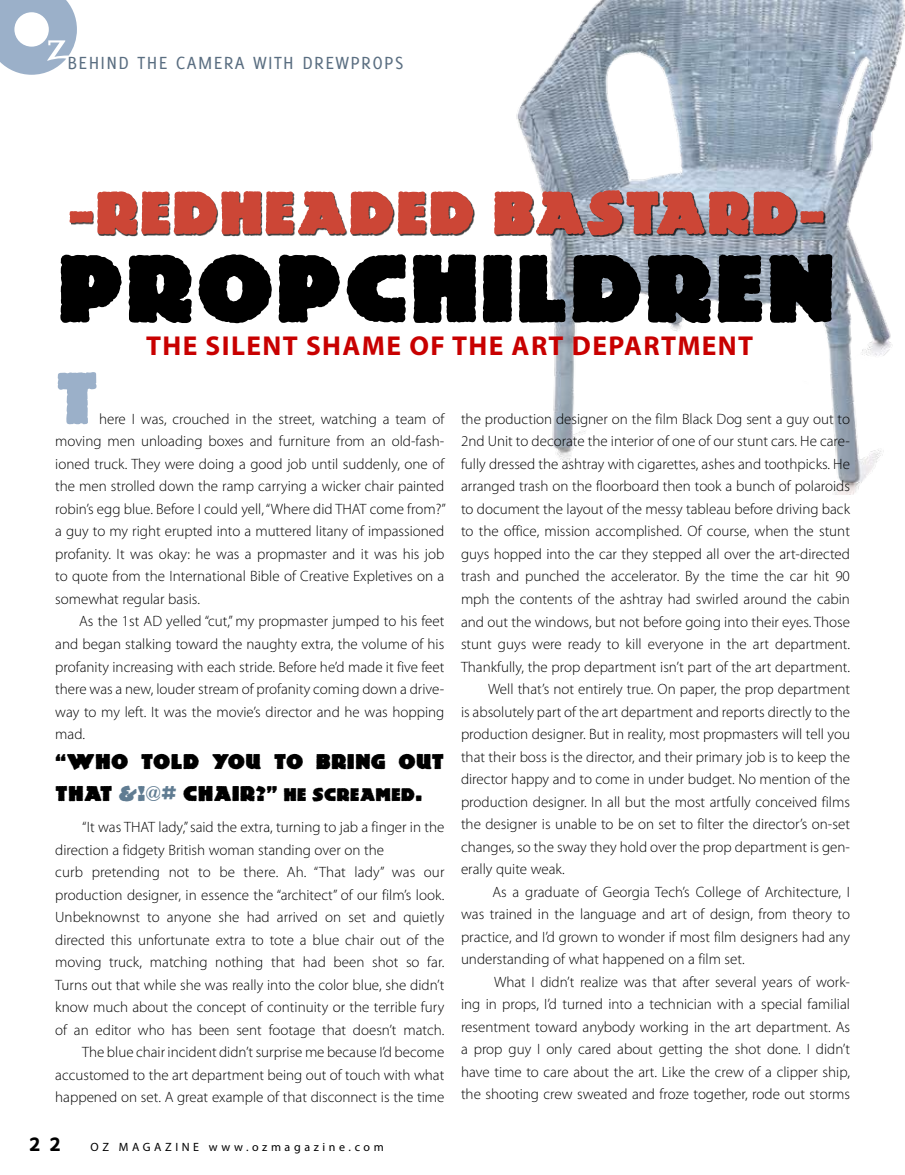
<style>
.page{position:relative;width:905px;height:1175px;background:#fff}
.page>*{position:absolute;margin:0;border:0;box-sizing:border-box;transform-origin:0 0}
.t1{font:93.9px "Publicity Gothic ICG Solid";color:#000}
.t2{font:72px "Publicity Gothic ICG Solid";color:#9bb0c9}
.t3{font:59.25px "Publicity Gothic ICG Solid";color:#cc4636}
.t4{font:700 27.45px "Myriad Pro";letter-spacing:.05em;color:#c80000}
.t5{font:700 27px "Delicious";color:#000}
.t6{font:21px/31.5px "Publicity Gothic ICG Solid";color:#000}
.t7{font:19.35px "Delicious Small Caps";letter-spacing:.07em;color:#5a6e81}
.t8{font:300 15px/22.5px "Myriad Pro";color:#000;text-align:justify}
.t9{font:12px "Myriad Pro";letter-spacing:.3em;color:#000}
.s1{color:#607c92}
.s2{font-size:18px}
</style>
<div class="page">
<img style="left:516px;top:0;width:388px;height:494px">
<svg style="left:0;top:0;width:77px;height:75px"></svg>
<div style="left:71px;top:192px;width:754px;height:45px;background:#000;opacity:.75"></div>
<p class="t7" style="left:68px;top:52px;width:337px">BEHIND THE CAMERA WITH DREWPROPS</p>
<h3 class="t3" style="left:67px;top:173px;width:759px">-REDHEADED BASTARD-</h3>
<h1 class="t1" style="left:57px;top:225px;width:779px">PROPCHILDREN</h1>
<h3 class="t4" style="left:146px;top:328px;width:603px">THE SILENT SHAME OF THE ART DEPARTMENT</h3>
<h2 class="t2" style="left:55px;top:349px;width:45px">T</h2>
<p class="t8" style="left:55px;top:407px;width:392px;text-indent:44px">here I was, crouched in the street, watching a team of moving men unloading boxes and furniture from an old-fash&shy;ioned truck. They were doing a good job until suddenly, one of the men strolled down the ramp carrying a wicker chair painted robin’s egg blue. Before I could yell, “Where did THAT come from?” a guy to my right erupted into a muttered litany of impassioned profanity. It was okay: he was a propmaster and it was his job to quote from the International Bible of Creative Expletives on a somewhat regular basis.</p>
<p class="t8" style="left:55px;top:610px;width:390px;text-indent:24px">As the 1st AD yelled “cut,” my propmaster jumped to his feet and began stalking toward the naughty extra, the volume of his profanity increasing with each stride. Before he’d made it five feet there was a new, louder stream of profanity coming down a drive&shy;way to my left. It was the movie’s director and he was hopping mad.</p>
<h3 class="t6" style="left:55px;top:744px;width:389px">“WHO TOLD YOU TO BRING OUT<br>THAT <span class="s1">&amp;!@#</span> CHAIR?” <span class="s2">HE SCREAMED.</span></h3>
<p class="t8" style="left:82px;top:815px;width:363px">“It was THAT lady,” said the extra, turning to jab a finger in the</p>
<p class="t8" style="left:55px;top:838px;width:330px">direction a fidgety British woman standing over on the</p>
<p class="t8" style="left:55px;top:860px;width:391px">curb pretending not to be there. Ah. “That lady” was our</p>
<p class="t8" style="left:55px;top:883px;width:390px">production designer, in essence the “architect” of our film’s look.</p>
<p class="t8" style="left:55px;top:905px;width:390px">Unbeknownst to anyone she had arrived on set and quietly</p>
<p class="t8" style="left:55px;top:928px;width:390px">directed this unfortunate extra to tote a blue chair out of the</p>
<p class="t8" style="left:55px;top:950px;width:390px">moving truck, matching nothing that had been shot so far.</p>
<p class="t8" style="left:55px;top:973px;width:390px">Turns out that while she was really into the color blue, she didn’t</p>
<p class="t8" style="left:55px;top:995px;width:390px">know much about the concept of continuity or the terrible fury</p>
<p class="t8" style="left:55px;top:1018px;width:390px">of an editor who has been sent footage that doesn’t match.</p>
<p class="t8" style="left:82px;top:1040px;width:363px">The blue chair incident didn’t surprise me because I’d become</p>
<p class="t8" style="left:55px;top:1063px;width:390px">accustomed to the art department being out of touch with what</p>
<p class="t8" style="left:55px;top:1085px;width:390px">happened on set. A great example of that disconnect is the time</p>
<h3 class="t5" style="left:28px;top:1127px;width:34px">2 2</h3>
<p class="t9" style="left:91px;top:1139px;width:295px">OZ MAGAZINE www.ozmagazine.com</p>
<p class="t8" style="left:461px;top:407px;width:390px">the production designer on the film Black Dog sent a guy out to</p>
<p class="t8" style="left:461px;top:430px;width:390px">2nd Unit to decorate the interior of one of our stunt cars. He care-</p>
<p class="t8" style="left:461px;top:452px;width:390px">fully dressed the ashtray with cigarettes, ashes and toothpicks. He</p>
<p class="t8" style="left:461px;top:475px;width:390px">arranged trash on the floorboard then took a bunch of polaroids</p>
<p class="t8" style="left:461px;top:497px;width:390px">to document the layout of the messy tableau before driving back</p>
<p class="t8" style="left:461px;top:520px;width:390px">to the office, mission accomplished. Of course, when the stunt</p>
<p class="t8" style="left:461px;top:542px;width:390px">guys hopped into the car they stepped all over the art-directed</p>
<p class="t8" style="left:461px;top:565px;width:390px">trash and punched the accelerator. By the time the car hit 90</p>
<p class="t8" style="left:461px;top:587px;width:390px">mph the contents of the ashtray had swirled around the cabin</p>
<p class="t8" style="left:461px;top:610px;width:390px">and out the windows, but not before going into their eyes. Those</p>
<p class="t8" style="left:461px;top:632px;width:390px">stunt guys were ready to kill everyone in the art department.</p>
<p class="t8" style="left:461px;top:655px;width:390px">Thankfully, the prop department isn’t part of the art department.</p>
<p class="t8" style="left:488px;top:677px;width:363px">Well that’s not entirely true. On paper, the prop department</p>
<p class="t8" style="left:461px;top:700px;width:390px">is absolutely part of the art department and reports directly to the</p>
<p class="t8" style="left:461px;top:722px;width:390px">production designer. But in reality, most propmasters will tell you</p>
<p class="t8" style="left:461px;top:745px;width:390px">that their boss is the director, and their primary job is to keep the</p>
<p class="t8" style="left:461px;top:767px;width:390px">director happy and to come in under budget. No mention of the</p>
<p class="t8" style="left:461px;top:790px;width:390px">production designer. In all but the most artfully conceived films</p>
<p class="t8" style="left:461px;top:812px;width:390px">the designer is unable to be on set to filter the director’s on-set</p>
<p class="t8" style="left:461px;top:835px;width:390px">changes, so the sway they hold over the prop department is gen-</p>
<p class="t8" style="left:461px;top:857px;width:105px">erally quite weak.</p>
<p class="t8" style="left:492px;top:880px;width:359px">As a graduate of Georgia Tech’s College of Architecture, I</p>
<p class="t8" style="left:461px;top:902px;width:390px">was trained in the language and art of design, from theory to</p>
<p class="t8" style="left:461px;top:925px;width:390px">practice, and I’d grown to wonder if most film designers had any</p>
<p class="t8" style="left:461px;top:947px;width:285px">understanding of what happened on a film set.</p>
<p class="t8" style="left:494px;top:970px;width:357px">What I didn’t realize was that after several years of work-</p>
<p class="t8" style="left:461px;top:992px;width:390px">ing in props, I’d turned into a technician with a special familial</p>
<p class="t8" style="left:461px;top:1015px;width:390px">resentment toward anybody working in the art department. As</p>
<p class="t8" style="left:461px;top:1037px;width:390px">a prop guy I only cared about getting the shot done. I didn’t</p>
<p class="t8" style="left:461px;top:1060px;width:390px">have time to care about the art. Like the crew of a clipper ship,</p>
<p class="t8" style="left:461px;top:1082px;width:390px">the shooting crew sweated and froze together, rode out storms</p>
</div>
